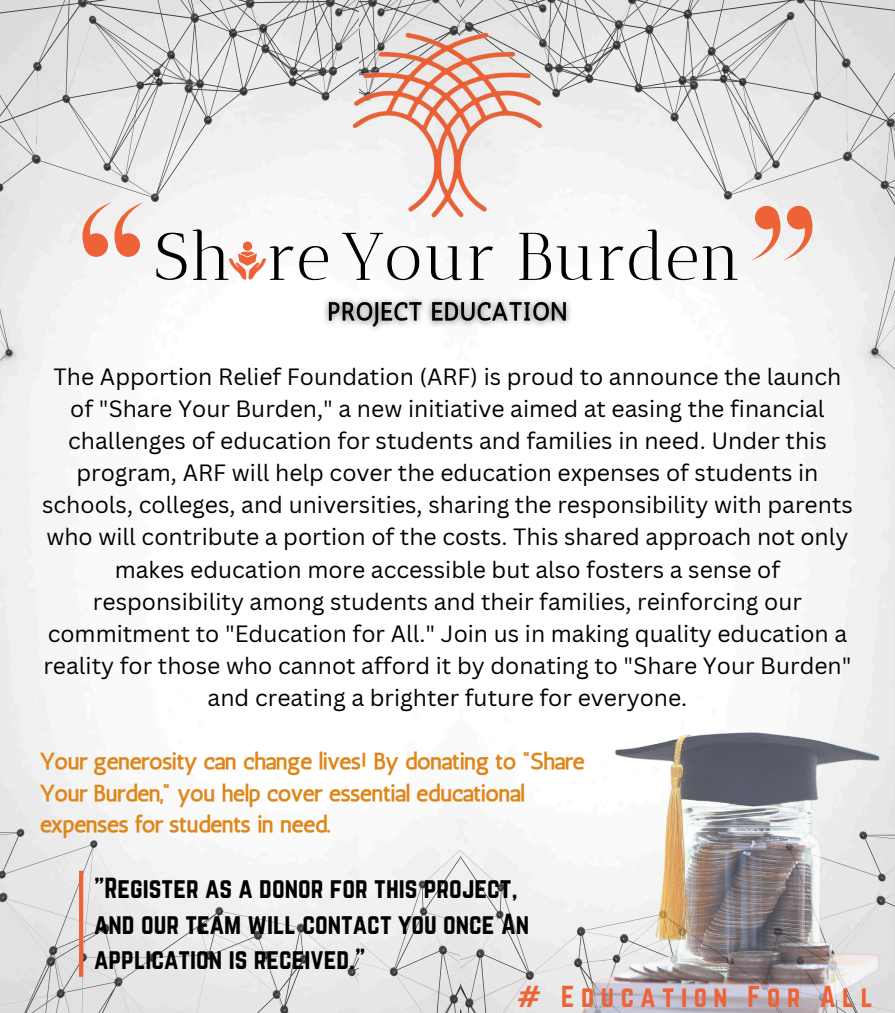
<style>
.page{position:relative;width:895px;height:1013px;background:#fff}
.page>*{position:absolute;margin:0;border:0;box-sizing:border-box;transform-origin:0 0}
.t1{font:67.2px "Antic Didone";color:#000}
.t2{font:26.52px "Norwester";letter-spacing:.245em;color:#ee6237}
.t3{font:25.4px/35.4px "Norwester";color:#000}
.t4{font:22.92px/32.1px "Canva Sans";color:#000;text-align:center}
.t5{font:22.52px/31.5px "CA Generated";color:#de861a}
</style>
<div class="page">
<img style="left:0;top:0;width:360px;height:1012px">
<img style="left:459px;top:0;width:435px;height:1012px">
<img style="left:360px;top:0;width:99px;height:1012px">
<img style="left:534px;top:631px;width:360px;height:381px">
<svg style="left:228px;top:241px;width:38px;height:39px"></svg>
<svg style="left:79px;top:202px;width:65px;height:55px"></svg>
<svg style="left:751px;top:206px;width:64px;height:54px"></svg>
<img style="left:310px;top:26px;width:274px;height:195px">
<img style="left:318px;top:292px;width:258px;height:46px">
<hr style="left:79px;top:870px;width:4px;height:106px;background:#ee6237">
<h1 class="t1" style="left:153px;top:217px;width:589px">Sh re Your Burden</h1>
<p class="t4" style="left:42px;top:360px;width:812px">The Apportion Relief Foundation (ARF) is proud to announce the launch of "Share Your Burden," a new initiative aimed at easing the financial challenges of education for students and families in need. Under this program, ARF will help cover the education expenses of students in schools, colleges, and universities, sharing the responsibility with parents who will contribute a portion of the costs. This shared approach not only makes education more accessible but also fosters a sense of responsibility among students and their families, reinforcing our commitment to "Education for All." Join us in making quality education a reality for those who cannot afford it by donating to "Share Your Burden" and creating a brighter future for everyone.</p>
<p class="t5" style="left:40px;top:745px;width:546px">Your generosity can change lives! By donating to "Share<br>Your Burden," you help cover essential educational expenses for students in need.</p>
<p class="t3" style="left:94px;top:870px;width:436px">"Register as a donor for this project, and our team will contact you once An application is received."</p>
<p class="t2" style="left:516px;top:980px;width:357px"># Education For All</p>
</div>
